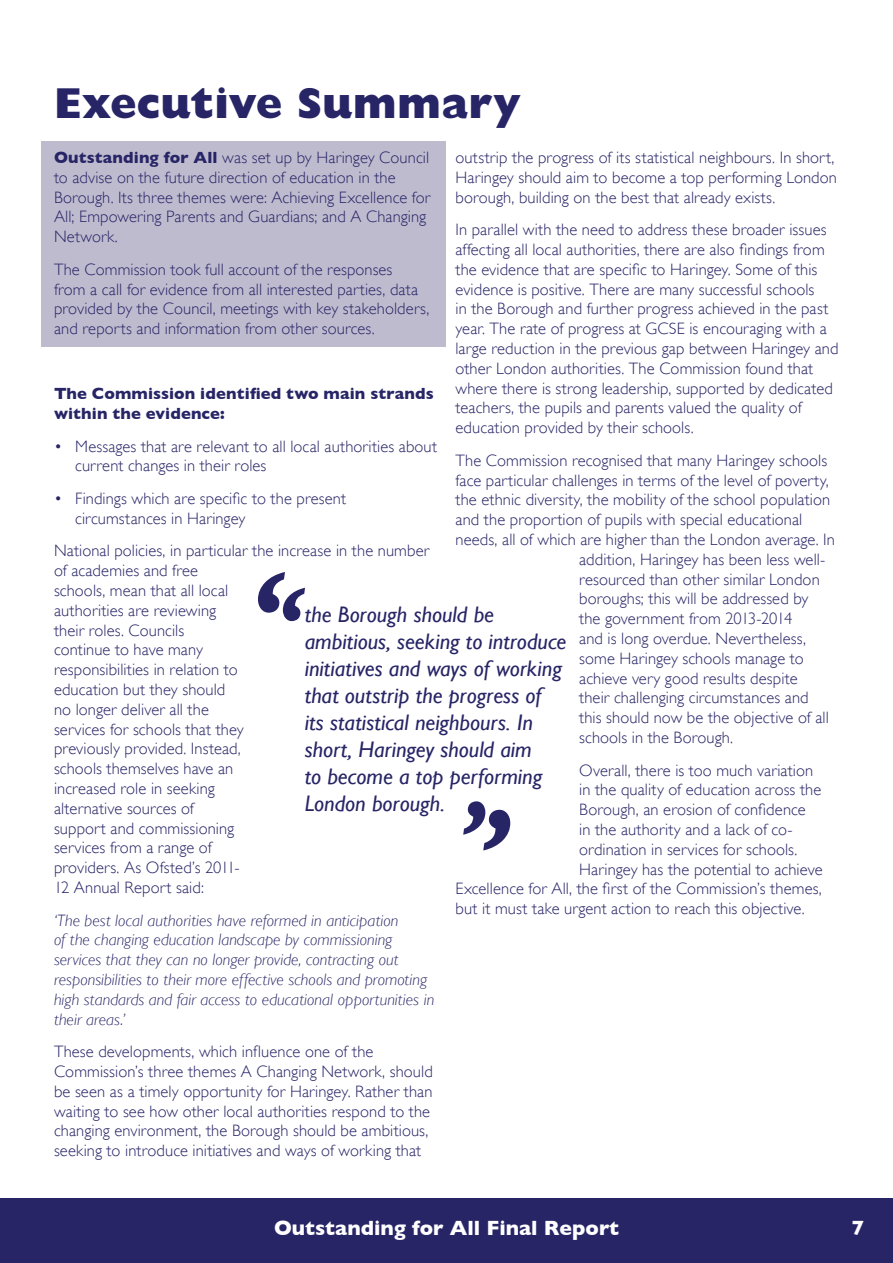
<style>
.page{position:relative;width:893px;height:1263px;background:#fff}
.page>*{position:absolute;margin:0;border:0;box-sizing:border-box;transform-origin:0 0}
.t1{font:800 43.5px "Gill Sans";color:#272566}
.t2{font:italic 22.5px/27px "Gill Sans";color:#272566}
.t3{font:700 21px "Gill Sans";color:#fff}
.t4{font:300 16.5px/19.8px "Gill Sans";letter-spacing:.005em;color:#272566}
.t5{font:italic 300 16.5px/19.8px "Gill Sans";letter-spacing:.005em;color:#272566}
.t6{font:700 16.5px/19.8px "Gill Sans";letter-spacing:.005em;color:#272566}
.s1{font-weight:700}
</style>
<div class="page">
<div style="left:0;top:1198px;width:893px;height:65px;background:#272566"></div>
<div style="left:41px;top:141px;width:405px;height:205px;background:#bfbbcf"></div>
<svg style="left:258px;top:572px;width:47px;height:49px"></svg>
<svg style="left:463px;top:801px;width:47px;height:49px"></svg>
<h1 class="t1" style="left:54px;top:78px;width:468px">Executive Summary</h1>
<p class="t4" style="left:54px;top:148px;width:378px"><span class="s1">Outstanding for All</span> was set up by Haringey Council to advise on the future direction of education in the Borough. Its three themes were: Achieving Excellence for All; Empowering Parents and Guardians; and A Changing Network.</p>
<p class="t4" style="left:54px;top:259px;width:377px">The Commission took full account of the responses<br>from a call for evidence from all interested parties, data provided by the Council, meetings with key stakeholders, and reports and information from other sources.</p>
<p class="t4" style="left:455px;top:148px;width:383px">outstrip the progress of its statistical neighbours. In short,<br>Haringey should aim to become a top performing London borough, building on the best that already exists.</p>
<p class="t4" style="left:455px;top:220px;width:384px">In parallel with the need to address these broader issues affecting all local authorities, there are also findings from the evidence that are specific to Haringey. Some of this evidence is positive. There are many successful schools<br>in the Borough and further progress achieved in the past year. The rate of progress at GCSE is encouraging with a large reduction in the previous gap between Haringey and other London authorities. The Commission found that where there is strong leadership, supported by dedicated teachers, the pupils and parents valued the quality of education provided by their schools.</p>
<p class="t4" style="left:455px;top:450px;width:373px">The Commission recognised that many Haringey schools</p>
<p class="t4" style="left:455px;top:470px;width:375px">face particular challenges in terms of the level of poverty,</p>
<p class="t4" style="left:455px;top:490px;width:376px">the ethnic diversity, the mobility of the school population</p>
<p class="t4" style="left:455px;top:510px;width:348px">and the proportion of pupils with special educational</p>
<p class="t4" style="left:455px;top:529px;width:381px">needs, all of which are higher than the London average. In</p>
<p class="t4" style="left:579px;top:549px;width:248px">addition, Haringey has been less well-</p>
<p class="t4" style="left:579px;top:569px;width:242px">resourced than other similar London</p>
<p class="t4" style="left:579px;top:589px;width:231px">boroughs; this will be addressed by</p>
<p class="t4" style="left:579px;top:609px;width:215px">the government from 2013-2014</p>
<p class="t4" style="left:579px;top:628px;width:228px">and is long overdue. Nevertheless,</p>
<p class="t4" style="left:579px;top:648px;width:226px">some Haringey schools manage to</p>
<p class="t4" style="left:579px;top:668px;width:220px">achieve very good results despite</p>
<p class="t4" style="left:579px;top:688px;width:231px">their challenging circumstances and</p>
<p class="t4" style="left:579px;top:708px;width:251px">this should now be the objective of all</p>
<p class="t4" style="left:579px;top:727px;width:155px">schools in the Borough.</p>
<p class="t4" style="left:579px;top:760px;width:236px">Overall, there is too much variation</p>
<p class="t4" style="left:579px;top:780px;width:244px">in the quality of education across the</p>
<p class="t4" style="left:579px;top:800px;width:228px">Borough, an erosion of confidence</p>
<p class="t4" style="left:579px;top:819px;width:215px">in the authority and a lack of co-</p>
<p class="t4" style="left:579px;top:839px;width:220px">ordination in services for schools.</p>
<p class="t4" style="left:579px;top:859px;width:245px">Haringey has the potential to achieve</p>
<p class="t4" style="left:455px;top:879px;width:368px">Excellence for All, the first of the Commission’s themes,</p>
<p class="t4" style="left:455px;top:899px;width:351px">but it must take urgent action to reach this objective.</p>
<p class="t6" style="left:54px;top:384px;width:381px">The Commission identified two main strands within the evidence:</p>
<p class="t4" style="left:75px;top:436px;width:363px;text-indent:-21px">• Messages that are relevant to all local authorities about current changes in their roles</p>
<p class="t4" style="left:75px;top:489px;width:272px;text-indent:-21px">• Findings which are specific to the present circumstances in Haringey</p>
<p class="t4" style="left:54px;top:541px;width:377px">National policies, in particular the increase in the number of academies and free<br>schools, mean that all local<br>authorities are reviewing<br>their roles. Councils<br>continue to have many<br>responsibilities in relation to<br>education but they should<br>no longer deliver all the<br>services for schools that they<br>previously provided. Instead,<br>schools themselves have an<br>increased role in seeking<br>alternative sources of<br>support and commissioning<br>services from a range of<br>providers. As Ofsted’s 2011-<br>12 Annual Report said:</p>
<p class="t5" style="left:54px;top:910px;width:382px">‘The best local authorities have reformed in anticipation<br>of the changing education landscape by commissioning services that they can no longer provide, contracting out responsibilities to their more effective schools and promoting high standards and fair access to educational opportunities in their areas.’</p>
<p class="t4" style="left:54px;top:1042px;width:380px">These developments, which influence one of the Commission’s three themes A Changing Network, should be seen as a timely opportunity for Haringey. Rather than waiting to see how other local authorities respond to the changing environment, the Borough should be ambitious, seeking to introduce initiatives and ways of working that</p>
<h2 class="t2" style="left:305px;top:600px;width:263px">the Borough should be ambitious, seeking to introduce initiatives and ways of working that outstrip the progress of<br>its statistical neighbours. In short, Haringey should aim<br>to become a top performing<br>London borough.</h2>
<p class="t3" style="left:274px;top:1215px;width:346px">Outstanding for All Final Report</p>
<p class="t3" style="left:852px;top:1215px;width:14px">7</p>
</div>
